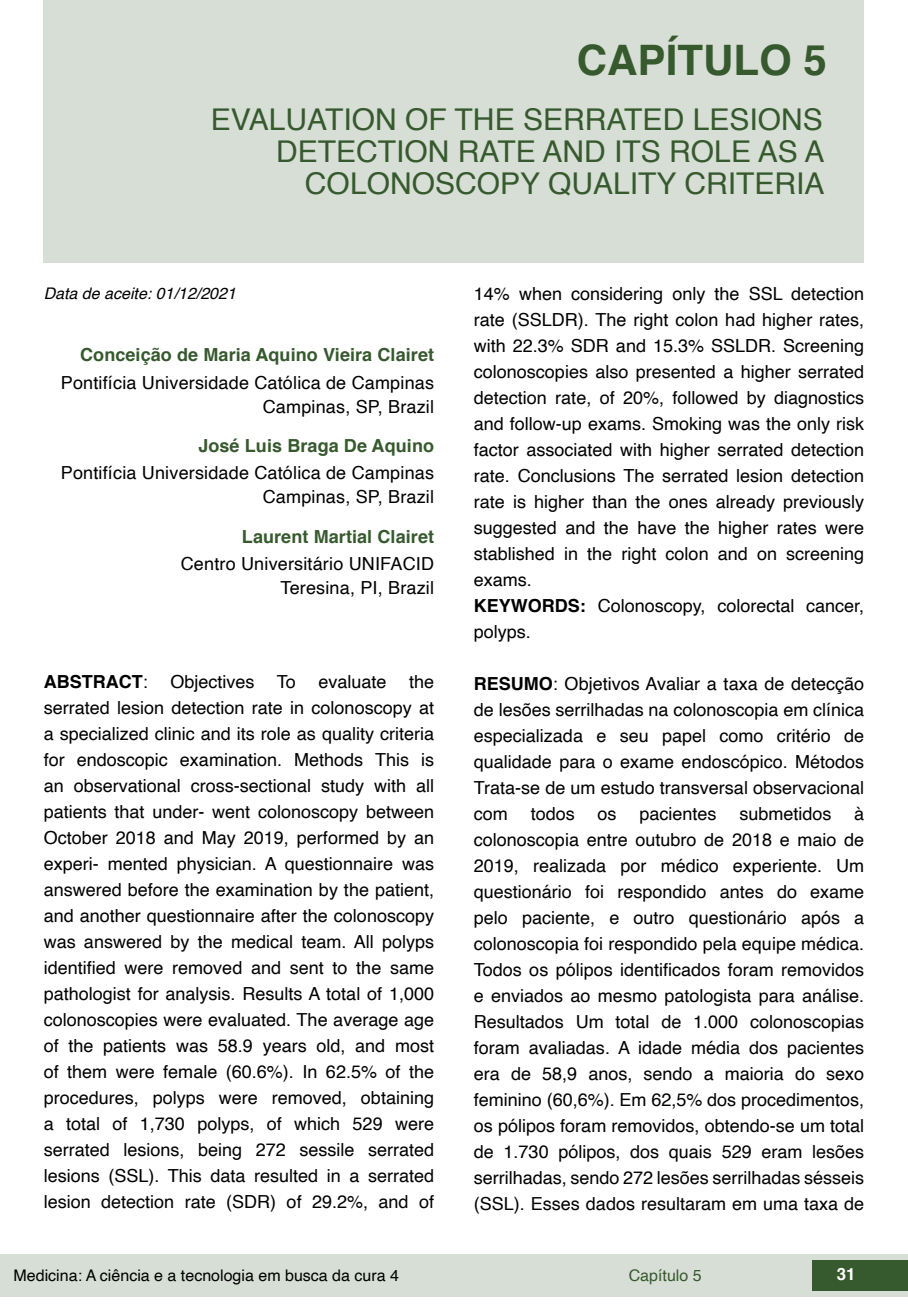
<style>
.page{position:relative;width:908px;height:1304px;background:#fff}
.page>*{position:absolute;margin:0;border:0;box-sizing:border-box;transform-origin:0 0}
.t1{font:700 42px "Helvetica";color:#36592e}
.t2{font:30px/32px "Helvetica";color:#36592e;text-align:right}
.t3{font:18px/26px "Helvetica";color:#000;text-align:right}
.t4{font:700 18px "Helvetica";letter-spacing:.005em;color:#36592e}
.t5{font:700 18px "Helvetica";color:#000}
.t6{font:700 16.8px "Helvetica";color:#fff}
.t7{font:16px "Helvetica";color:#000}
.t8{font:italic 16px "Helvetica";color:#000}
.t9{font:16px "Helvetica";color:#36592e}
.s1{font-weight:400}
.s2{font-weight:700}
</style>
<div class="page">
<div style="left:0;top:1254px;width:906px;height:43px;background:#d7ded5"></div>
<div style="left:812px;top:1261px;width:95px;height:30px;background:#36592e"></div>
<div style="left:44px;top:0;width:819px;height:263px;background:#d7ded5"></div>
<h1 class="t1" style="left:576px;top:26px;width:251px">CAPÍTULO 5</h1>
<h2 class="t2" style="left:211px;top:104px;width:614px">EVALUATION OF THE SERRATED LESIONS<br>DETECTION RATE AND ITS ROLE AS A<br>COLONOSCOPY QUALITY CRITERIA</h2>
<p class="t8" style="left:44px;top:280px;width:194px">Data de aceite: 01/12/2021</p>
<p class="t4" style="left:80px;top:341px;width:355px">Conceição de Maria Aquino Vieira Clairet</p>
<p class="t3" style="left:61px;top:371px;width:374px;line-height:24px">Pontifícia Universidade Católica de Campinas<br>Campinas, SP, Brazil</p>
<p class="t4" style="left:198px;top:431px;width:237px">José Luis Braga De Aquino</p>
<p class="t3" style="left:61px;top:462px;width:374px;line-height:24px">Pontifícia Universidade Católica de Campinas<br>Campinas, SP, Brazil</p>
<p class="t4" style="left:242px;top:522px;width:194px">Laurent Martial Clairet</p>
<p class="t3" style="left:181px;top:552px;width:255px;line-height:24px">Centro Universitário UNIFACID<br>Teresina, PI, Brazil</p>
<p class="t5" style="left:44px;top:667px;width:105px">ABSTRACT<span class="s1">:</span></p>
<p class="t3" style="left:170px;top:669px;width:127px">Objectives To</p>
<p class="t3" style="left:318px;top:669px;width:70px">evaluate</p>
<p class="t3" style="left:44px;top:669px;width:392px;text-align:justify;text-indent:365px">the serrated lesion detection rate in colonoscopy at a specialized clinic and its role as quality criteria for endoscopic examination. Methods This is an observational cross-sectional study with all patients that under- went colonoscopy between October 2018 and May 2019, performed by an experi- mented physician. A questionnaire was answered before the examination by the patient, and another questionnaire after the colonoscopy was answered by the medical team. All polyps identified were removed and sent to the same pathologist for analysis. Results A total of 1,000 colonoscopies were evaluated. The average age of the patients was 58.9 years old, and most of them were female (60.6%). In 62.5% of the procedures, polyps were removed, obtaining a total of 1,730 polyps, of which 529 were serrated lesions, being 272 sessile serrated lesions (SSL). This data resulted in a serrated lesion detection rate (SDR) of 29.2%, and of</p>
<p class="t3" style="left:473px;top:281px;width:392px;text-align:left">14% when considering only the SSL detection rate (SSLDR). The right colon had higher rates, with 22.3% SDR and 15.3% SSLDR. Screening colonoscopies also presented a higher serrated detection rate, of 20%, followed by diagnostics and follow-up exams. Smoking was the only risk factor associated with higher serrated detection rate. Conclusions The serrated lesion detection rate is higher than the ones already previously suggested and the have the higher rates were stablished in the right colon and on screening exams.<br><span class="s2">KEYWORDS:</span> Colonoscopy, colorectal cancer, polyps.</p>
<p class="t3" style="left:473px;top:671px;width:392px;text-align:justify"><span class="s2">RESUMO</span>: Objetivos Avaliar a taxa de detecção de lesões serrilhadas na colonoscopia em clínica especializada e seu papel como critério de qualidade para o exame endoscópico. Métodos Trata-se de um estudo transversal observacional com</p>
<p class="t3" style="left:473px;top:801px;width:392px;text-align:justify;text-indent:380px">à colonoscopia entre outubro de 2018 e maio de 2019, realizada por médico experiente. Um questionário foi respondido antes do exame pelo paciente, e outro questionário após a colonoscopia foi respondido pela equipe médica.<br>Todos os pólipos identificados foram removidos e enviados ao mesmo patologista para análise.<br>Resultados Um total de 1.000 colonoscopias foram avaliadas. A idade média dos pacientes era de 58,9 anos, sendo a maioria do sexo feminino (60,6%). Em 62,5% dos procedimentos, os pólipos foram removidos, obtendo-se um total de 1.730 pólipos, dos quais 529 eram lesões serrilhadas, sendo 272 lesões serrilhadas sésseis (SSL). Esses dados resultaram em uma taxa de</p>
<p class="t3" style="left:530px;top:801px;width:46px">todos</p>
<p class="t3" style="left:597px;top:801px;width:21px">os</p>
<p class="t3" style="left:639px;top:801px;width:79px">pacientes</p>
<p class="t3" style="left:739px;top:801px;width:94px">submetidos</p>
<p class="t7" style="left:14px;top:1263px;width:387px">Medicina: A ciência e a tecnologia em busca da cura 4</p>
<p class="t9" style="left:628px;top:1263px;width:74px">Capítulo 5</p>
<p class="t6" style="left:836px;top:1261px;width:20px">31</p>
</div>
